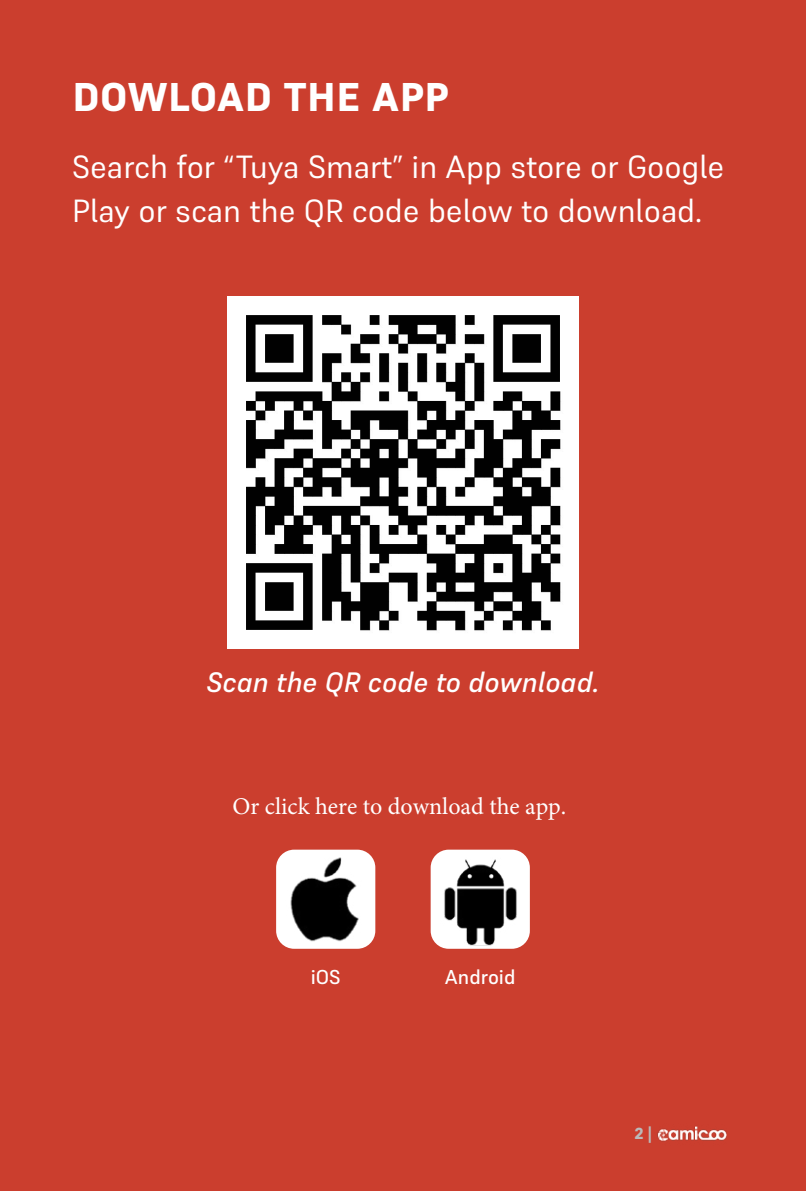
<style>
.page{position:relative;width:806px;height:1191px;background:#fff}
.page>*{position:absolute;margin:0;border:0;box-sizing:border-box;transform-origin:0 0}
.t1{font:800 40px "Supreme";color:#fff}
.t2{font:32px/44px "Supreme";color:#fff}
.t3{font:italic 500 28px "Supreme";color:#fff}
.t4{font:24px "Minion Pro";color:#fff}
.t5{font:500 20px "Supreme";color:#fff}
.t6{font:800 16px "Supreme";color:#bbbaba}
</style>
<div class="page">
<div style="left:0;top:0;width:805px;height:1191px;background:#cb3e2e"></div>
<img style="left:227px;top:297px;width:351px;height:351px">
<div style="left:276px;top:849px;width:99px;height:99px;background:#fff;border-radius:18px"></div>
<img style="left:277px;top:849px;width:96px;height:99px">
<div style="left:430px;top:849px;width:99px;height:99px;background:#fff;border-radius:18px"></div>
<img style="left:432px;top:849px;width:96px;height:99px">
<img style="left:650px;top:1123px;width:83px;height:24px">
<p class="t1" style="left:72px;top:72px;width:378px">DOWLOAD THE APP</p>
<p class="t2" style="left:72px;top:145px;width:653px">Search for “Tuya Smart” in App store or Google<br>Play or scan the QR code below to download.</p>
<p class="t3" style="left:206px;top:664px;width:394px">Scan the QR code to download.</p>
<p class="t4" style="left:232px;top:790px;width:335px">Or click here to download the app.</p>
<p class="t5" style="left:310px;top:965px;width:32px">iOS</p>
<p class="t5" style="left:444px;top:965px;width:72px">Android</p>
<p class="t6" style="left:634px;top:1123px;width:19px">2 |</p>
</div>
